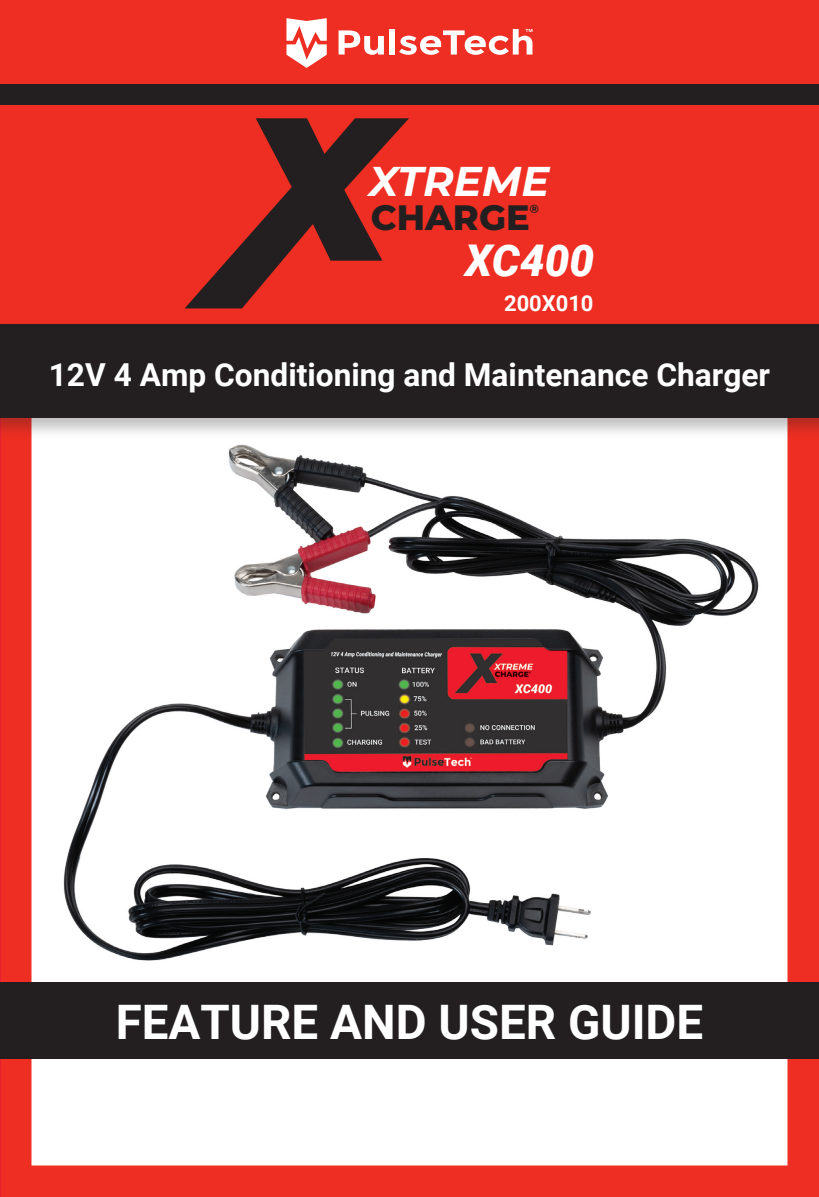
<style>
.page{position:relative;width:819px;height:1197px;background:#ee2e22}
.page>*{position:absolute;margin:0;border:0;box-sizing:border-box;transform-origin:0 0}
.t1{font:700 47.6px "Roboto";color:#fff}
.t2{font:italic 900 43.75px "Roboto";color:#fff}
.t3{font:italic 700 41.65px "Montserrat";color:#fff}
.t4{font:800 35.18px "Montserrat";color:#231f20}
.t5{font:700 31.68px "Roboto";color:#fff}
.t6{font:700 21.88px "Roboto";color:#fff}
.t7{font:italic 700 11.9px "Montserrat";color:#231f20}
</style>
<div class="page">
<div style="left:32px;top:440px;width:756px;height:726px;background:#fff"></div>
<hr style="left:0;top:0;width:1px;height:1197px;background:#e72036">
<div style="left:0;top:0;width:819px;height:331px;background:#ee2e22"></div>
<div style="left:0;top:982px;width:819px;height:76px;background:#231f20"></div>
<div style="left:0;top:319px;width:819px;height:121px;background:#231f20;opacity:.3"></div>
<div style="left:0;top:324px;width:819px;height:94px;background:#231f20"></div>
<div style="left:0;top:85px;width:819px;height:20px;background:#231f20"></div>
<img style="left:55px;top:437px;width:711px;height:531px">
<svg style="left:185px;top:118px;width:224px;height:190px"></svg>
<svg style="left:339px;top:30px;width:45px;height:25px"></svg>
<div style="left:389px;top:29px;width:6px;height:26px;background:#fff"></div>
<svg style="left:286px;top:18px;width:41px;height:50px"></svg>
<svg style="left:399px;top:29px;width:134px;height:26px"></svg>
<h3 class="t3" style="left:369px;top:151px;width:182px">XTREME</h3>
<p class="t4" style="left:371px;top:192px;width:161px">CHARGE</p>
<p class="t7" style="left:530px;top:200px;width:11px">®</p>
<h2 class="t2" style="left:465px;top:230px;width:131px">XC400</h2>
<p class="t6" style="left:504px;top:288px;width:91px">200X010</p>
<p class="t5" style="left:49px;top:352px;width:723px">12V 4 Amp Conditioning and Maintenance Charger</p>
<p class="t1" style="left:116px;top:989px;width:589px">FEATURE AND USER GUIDE</p>
</div>
